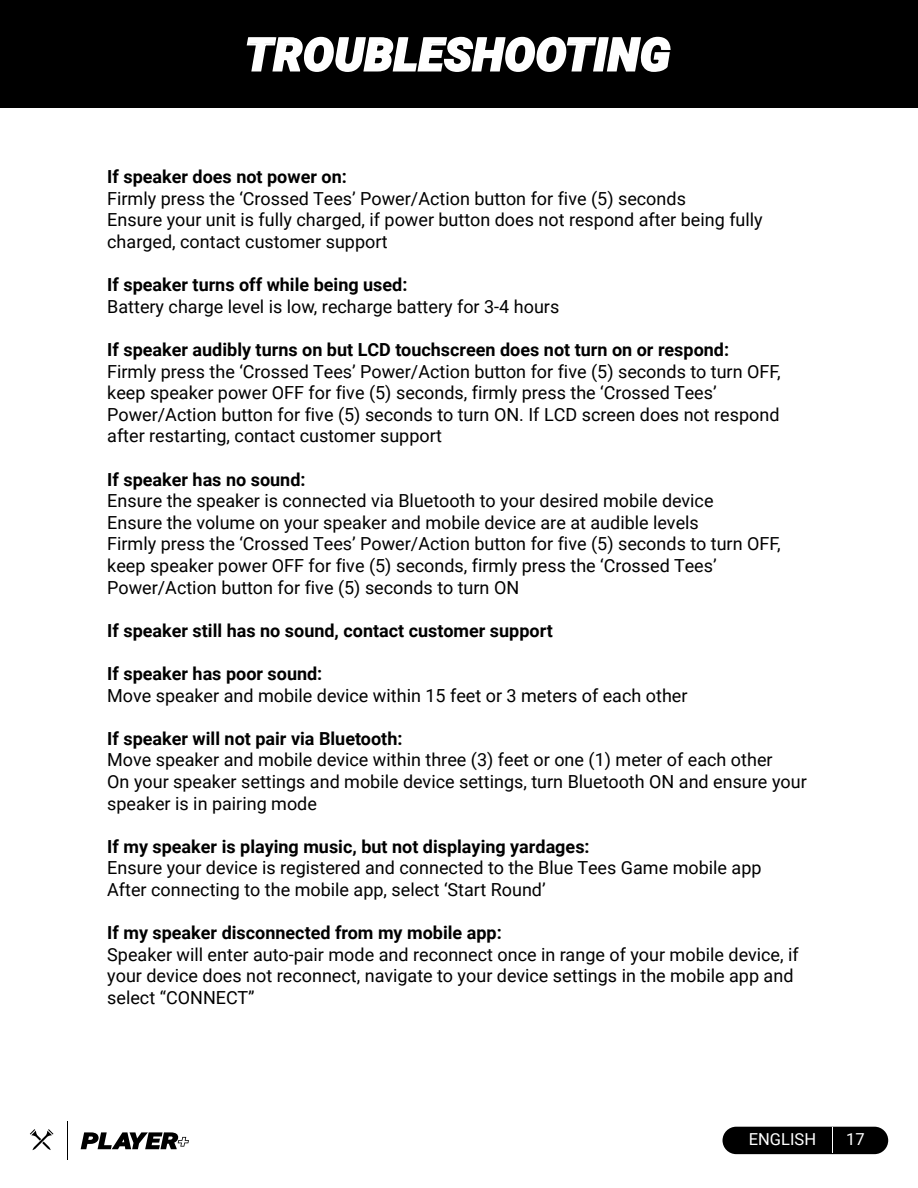
<style>
.page{position:relative;width:918px;height:1188px;background:#fff}
.page>*{position:absolute;margin:0;border:0;box-sizing:border-box;transform-origin:0 0}
.t1{font:italic 900 45px "Roboto";letter-spacing:.02em;color:#fff}
.t2{font:18px/21.6px "Roboto";color:#000}
.t3{font:700 18px "Roboto";color:#000}
.t4{font:16.5px "Roboto";color:#fff}
</style>
<div class="page">
<div style="left:723px;top:1127px;width:165px;height:27px;background:#000;border-radius:14px"></div>
<svg style="left:832px;top:1128px;width:1px;height:25px"></svg>
<svg style="left:30px;top:1129px;width:23px;height:21px"></svg>
<hr style="left:67px;top:1121px;width:1px;height:39px;background:#000">
<svg style="left:81px;top:1132px;width:108px;height:17px"></svg>
<div style="left:0;top:0;width:918px;height:108px;background:#000"></div>
<svg style="left:246px;top:36px;width:425px;height:36px"></svg>
<h1 class="t1" style="left:245px;top:23px;width:426px">TROUBLESHOOTING</h1>
<p class="t3" style="left:107px;top:164px;width:241px">If speaker does not power on:</p>
<p class="t2" style="left:107px;top:187px;width:657px">Firmly press the ‘Crossed Tees’ Power/Action button for five (5) seconds<br>Ensure your unit is fully charged, if power button does not respond after being fully charged, contact customer support</p>
<p class="t3" style="left:107px;top:272px;width:302px">If speaker turns off while being used:</p>
<p class="t2" style="left:107px;top:295px;width:454px">Battery charge level is low, recharge battery for 3-4 hours</p>
<p class="t3" style="left:107px;top:337px;width:623px">If speaker audibly turns on but LCD touchscreen does not turn on or respond:</p>
<p class="t2" style="left:107px;top:360px;width:675px">Firmly press the ‘Crossed Tees’ Power/Action button for five (5) seconds to turn OFF, keep speaker power OFF for five (5) seconds, firmly press the ‘Crossed Tees’ Power/Action button for five (5) seconds to turn ON. If LCD screen does not respond after restarting, contact customer support</p>
<p class="t3" style="left:107px;top:467px;width:200px">If speaker has no sound:</p>
<p class="t2" style="left:107px;top:489px;width:675px">Ensure the speaker is connected via Bluetooth to your desired mobile device<br>Ensure the volume on your speaker and mobile device are at audible levels<br>Firmly press the ‘Crossed Tees’ Power/Action button for five (5) seconds to turn OFF, keep speaker power OFF for five (5) seconds, firmly press the ‘Crossed Tees’ Power/Action button for five (5) seconds to turn ON</p>
<p class="t3" style="left:107px;top:618px;width:447px">If speaker still has no sound, contact customer support</p>
<p class="t3" style="left:107px;top:661px;width:217px">If speaker has poor sound:</p>
<p class="t2" style="left:107px;top:684px;width:582px">Move speaker and mobile device within 15 feet or 3 meters of each other</p>
<p class="t3" style="left:107px;top:726px;width:297px">If speaker will not pair via Bluetooth:</p>
<p class="t2" style="left:107px;top:749px;width:701px">Move speaker and mobile device within three (3) feet or one (1) meter of each other<br>On your speaker settings and mobile device settings, turn Bluetooth ON and ensure your speaker is in pairing mode</p>
<p class="t3" style="left:107px;top:834px;width:484px">If my speaker is playing music, but not displaying yardages:</p>
<p class="t2" style="left:107px;top:857px;width:656px">Ensure your device is registered and connected to the Blue Tees Game mobile app<br>After connecting to the mobile app, select ‘Start Round’</p>
<p class="t3" style="left:107px;top:920px;width:396px">If my speaker disconnected from my mobile app:</p>
<p class="t2" style="left:107px;top:943px;width:693px">Speaker will enter auto-pair mode and reconnect once in range of your mobile device, if your device does not reconnect, navigate to your device settings in the mobile app and select “CONNECT”</p>
<p class="t4" style="left:749px;top:1128px;width:69px">ENGLISH</p>
<p class="t4" style="left:846px;top:1128px;width:20px">17</p>
</div>
